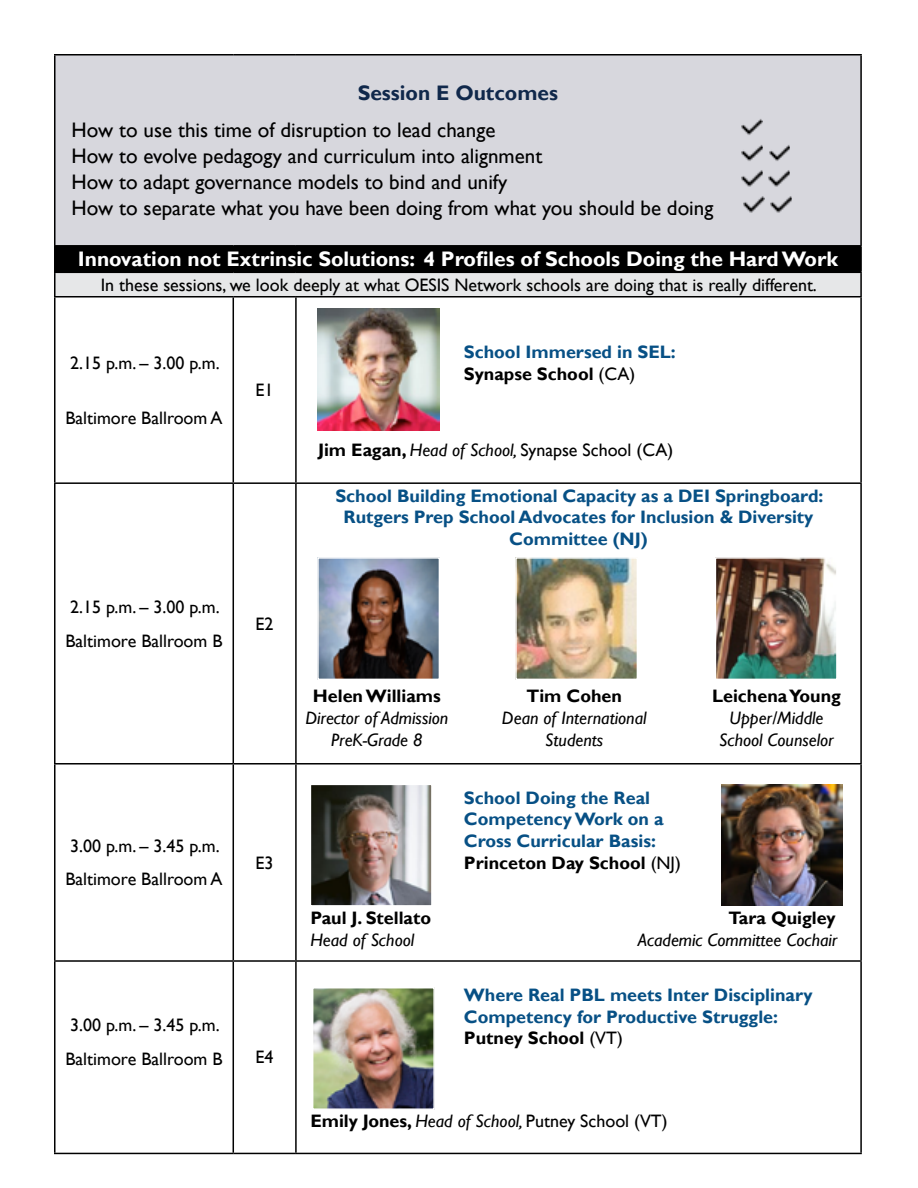
<style>
.page{position:relative;width:918px;height:1188px;background:#fff}
.page>*{position:absolute;margin:0;border:0;box-sizing:border-box;transform-origin:0 0}
.t1{font:21px/25.8px "Gill Sans";color:#000}
.t2{font:700 21px "Gill Sans";color:#fff}
.t3{font:700 21px "Gill Sans";color:#10284b}
.t4{font:18px/33.6px "Gill Sans";color:#000}
.t5{font:700 18px/21.6px "Gill Sans";color:#075085}
.t6{font:italic 18px/21.6px "Gill Sans";color:#000;text-align:center}
.t7{font:700 18px "Gill Sans";color:#000}
.s1{color:#000}
.s2{font-weight:400;color:#000}
.s3{font-weight:700}
.s4{font-style:italic}
</style>
<div class="page">
<div style="left:55px;top:55px;width:806px;height:191px;background:#d7d7dd"></div>
<div style="left:55px;top:246px;width:806px;height:26px;background:#000"></div>
<div style="left:55px;top:272px;width:806px;height:25px;background:#e6e7e8"></div>
<hr style="left:54px;top:54px;width:179px;height:2px;background:#000">
<hr style="left:54px;top:56px;width:2px;height:189px;background:#000">
<hr style="left:233px;top:54px;width:63px;height:2px;background:#000">
<hr style="left:296px;top:54px;width:566px;height:2px;background:#000">
<hr style="left:860px;top:56px;width:2px;height:189px;background:#000">
<hr style="left:54px;top:245px;width:179px;height:2px;background:#000">
<hr style="left:54px;top:247px;width:2px;height:25px;background:#000">
<hr style="left:233px;top:245px;width:63px;height:2px;background:#000">
<hr style="left:296px;top:245px;width:566px;height:2px;background:#000">
<hr style="left:860px;top:247px;width:2px;height:25px;background:#000">
<hr style="left:54px;top:272px;width:179px;height:1px;background:#000">
<hr style="left:54px;top:273px;width:2px;height:23px;background:#000">
<hr style="left:233px;top:272px;width:63px;height:1px;background:#000">
<hr style="left:296px;top:272px;width:566px;height:1px;background:#000">
<hr style="left:860px;top:273px;width:2px;height:23px;background:#000">
<hr style="left:54px;top:296px;width:179px;height:1px;background:#000">
<hr style="left:54px;top:297px;width:2px;height:185px;background:#000">
<hr style="left:233px;top:296px;width:63px;height:1px;background:#000">
<hr style="left:233px;top:297px;width:1px;height:185px;background:#000">
<hr style="left:296px;top:296px;width:566px;height:1px;background:#000">
<hr style="left:295px;top:297px;width:2px;height:185px;background:#000">
<hr style="left:860px;top:297px;width:2px;height:185px;background:#000">
<hr style="left:54px;top:482px;width:179px;height:2px;background:#000">
<hr style="left:54px;top:484px;width:2px;height:279px;background:#000">
<hr style="left:233px;top:482px;width:63px;height:2px;background:#000">
<hr style="left:233px;top:484px;width:1px;height:279px;background:#000">
<hr style="left:296px;top:482px;width:566px;height:2px;background:#000">
<hr style="left:295px;top:484px;width:2px;height:279px;background:#000">
<hr style="left:860px;top:484px;width:2px;height:279px;background:#000">
<hr style="left:54px;top:763px;width:179px;height:2px;background:#000">
<hr style="left:54px;top:765px;width:2px;height:195px;background:#000">
<hr style="left:233px;top:763px;width:63px;height:2px;background:#000">
<hr style="left:233px;top:765px;width:1px;height:195px;background:#000">
<hr style="left:296px;top:763px;width:566px;height:2px;background:#000">
<hr style="left:295px;top:765px;width:2px;height:195px;background:#000">
<hr style="left:860px;top:765px;width:2px;height:195px;background:#000">
<hr style="left:54px;top:960px;width:179px;height:2px;background:#000">
<hr style="left:54px;top:962px;width:2px;height:191px;background:#000">
<hr style="left:233px;top:960px;width:63px;height:2px;background:#000">
<hr style="left:233px;top:962px;width:1px;height:191px;background:#000">
<hr style="left:296px;top:960px;width:566px;height:2px;background:#000">
<hr style="left:295px;top:962px;width:2px;height:191px;background:#000">
<hr style="left:860px;top:962px;width:2px;height:191px;background:#000">
<hr style="left:54px;top:1153px;width:179px;height:1px;background:#000">
<hr style="left:233px;top:1153px;width:63px;height:1px;background:#000">
<hr style="left:296px;top:1153px;width:566px;height:1px;background:#000">
<img style="left:741px;top:119px;width:21px;height:16px">
<img style="left:742px;top:145px;width:20px;height:16px">
<img style="left:769px;top:145px;width:21px;height:16px">
<img style="left:742px;top:170px;width:20px;height:17px">
<img style="left:769px;top:170px;width:21px;height:17px">
<img style="left:743px;top:196px;width:21px;height:17px">
<img style="left:771px;top:196px;width:21px;height:17px">
<img style="left:318px;top:309px;width:121px;height:121px">
<img style="left:313px;top:787px;width:117px;height:117px">
<div style="left:310px;top:784px;width:123px;height:123px;border:2px solid #fff"></div>
<img style="left:320px;top:560px;width:117px;height:117px">
<div style="left:317px;top:557px;width:123px;height:123px;border:2px solid #fff"></div>
<img style="left:518px;top:560px;width:117px;height:117px">
<div style="left:515px;top:557px;width:123px;height:123px;border:2px solid #fff"></div>
<img style="left:718px;top:560px;width:117px;height:117px">
<div style="left:715px;top:557px;width:123px;height:123px;border:2px solid #fff"></div>
<img style="left:315px;top:990px;width:117px;height:117px">
<div style="left:312px;top:987px;width:123px;height:123px;border:2px solid #fff"></div>
<img style="left:721px;top:784px;width:122px;height:122px">
<p class="t3" style="left:358px;top:81px;width:202px">Session E Outcomes</p>
<p class="t1" style="left:72px;top:118px;width:643px">How to use this time of disruption to lead change<br>How to evolve pedagogy and curriculum into alignment<br>How to adapt governance models to bind and unify<br>How to separate what you have been doing from what you should be doing</p>
<p class="t2" style="left:78px;top:247px;width:762px">Innovation not Extrinsic Solutions: 4 Profiles of Schools Doing the Hard Work</p>
<p class="t4" style="left:101px;top:268px;width:718px">In these sessions, we look deeply at what OESIS Network schools are doing that is really different.</p>
<p class="t4" style="left:70px;top:346px;width:151px">2.15 p.m. – 3.00 p.m.</p>
<p class="t4" style="left:65px;top:401px;width:159px">Baltimore Ballroom A</p>
<p class="t4" style="left:65px;top:590px;width:159px">2.15 p.m. – 3.00 p.m.<br>Baltimore Ballroom B</p>
<p class="t4" style="left:65px;top:829px;width:159px">3.00 p.m. – 3.45 p.m.<br>Baltimore Ballroom A</p>
<p class="t4" style="left:65px;top:1009px;width:159px">3.00 p.m. – 3.45 p.m.<br>Baltimore Ballroom B</p>
<p class="t4" style="left:256px;top:374px;width:19px">E1</p>
<p class="t4" style="left:256px;top:607px;width:19px">E2</p>
<p class="t4" style="left:256px;top:846px;width:19px">E3</p>
<p class="t4" style="left:256px;top:1041px;width:19px">E4</p>
<p class="t5" style="left:464px;top:342px;width:213px">School Immersed in SEL:<br><span class="s1">Synapse School</span> <span class="s2">(CA)</span></p>
<p class="t4" style="left:318px;top:433px;width:357px"><span class="s3">Jim Eagan,</span> <span class="s4">Head of School,</span> Synapse School (CA)</p>
<p class="t5" style="left:335px;top:485px;width:490px;text-align:center">School Building Emotional Capacity as a DEI Springboard:<br>Rutgers Prep School Advocates for Inclusion &amp; Diversity<br>Committee (NJ)</p>
<p class="t7" style="left:313px;top:686px;width:129px">Helen Williams</p>
<p class="t6" style="left:305px;top:708px;width:144px">Director of Admission<br>PreK-Grade 8</p>
<p class="t7" style="left:526px;top:686px;width:97px">Tim Cohen</p>
<p class="t6" style="left:502px;top:708px;width:146px">Dean of International<br>Students</p>
<p class="t5" style="left:464px;top:787px;width:218px">School Doing the Real<br>Competency Work on a<br>Cross Curricular Basis:<br><span class="s1">Princeton Day School</span> <span class="s2">(NJ)</span></p>
<p class="t7" style="left:712px;top:686px;width:130px">Leichena Young</p>
<p class="t6" style="left:719px;top:708px;width:116px">Upper/Middle<br>School Counselor</p>
<p class="t7" style="left:310px;top:907px;width:122px">Paul J. Stellato</p>
<p class="t7" style="left:728px;top:907px;width:109px">Tara Quigley</p>
<p class="t6" style="left:310px;top:929px;width:105px">Head of School</p>
<p class="t6" style="left:638px;top:929px;width:201px">Academic Committee Cochair</p>
<p class="t5" style="left:464px;top:985px;width:350px">Where Real PBL meets Inter Disciplinary<br>Competency for Productive Struggle:<br><span class="s1">Putney School</span> <span class="s2">(VT)</span></p>
<p class="t4" style="left:310px;top:1105px;width:359px"><span class="s3">Emily Jones,</span> <span class="s4">Head of School,</span> Putney School (VT)</p>
</div>
